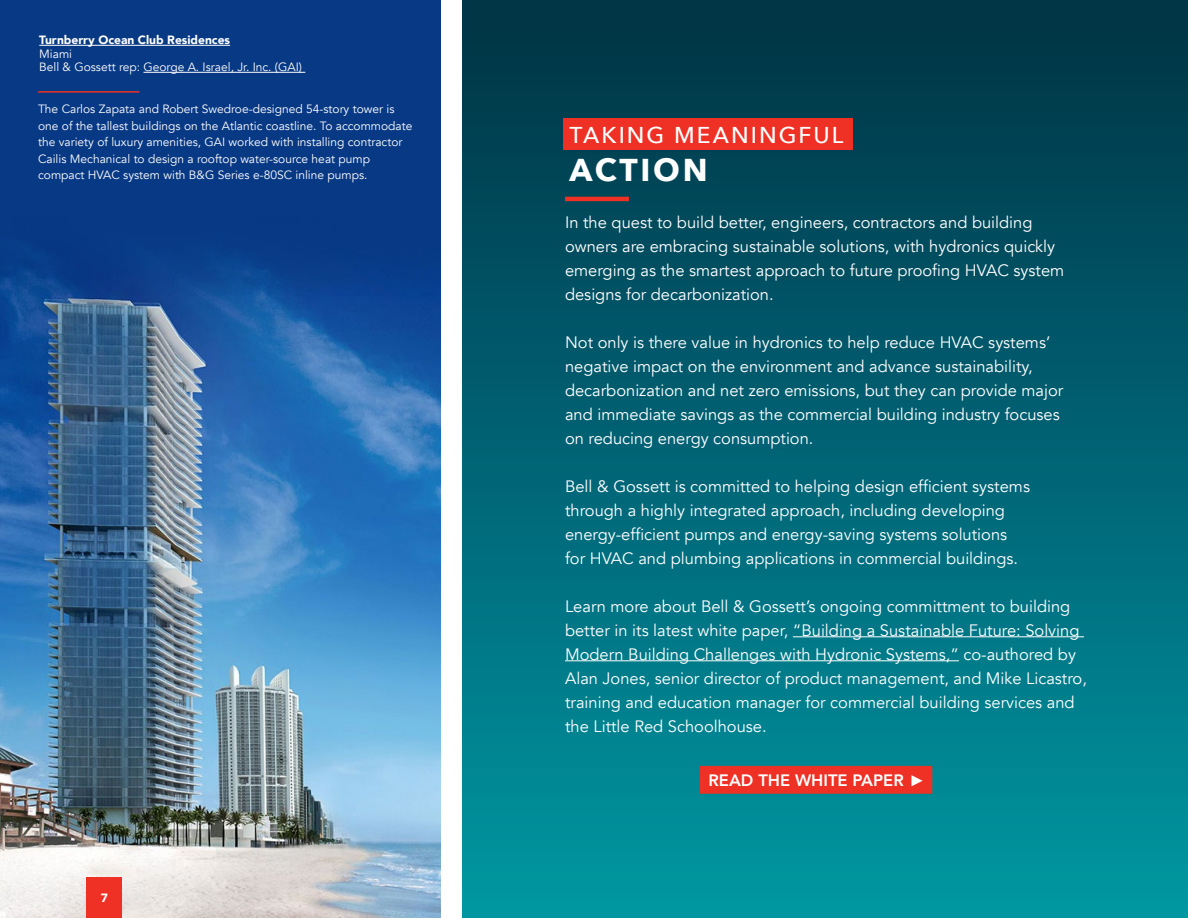
<style>
.page{position:relative;width:1188px;height:918px;background:#fff}
.page>*{position:absolute;margin:0;border:0;box-sizing:border-box;transform-origin:0 0}
.t1{font:700 31.5px "Avenir Next";letter-spacing:.09em;color:#fff}
.t2{font:500 22.8px "Avenir Next";letter-spacing:.09em;color:#fff}
.t3{font:16.5px/24px "Avenir";color:#fff}
.t4{font:800 16.5px "Avenir";color:#fff}
.t5{font:12px/16.5px "Avenir";color:#fff}
.t6{font:900 12px "Avenir";color:#fff}
</style>
<div class="page">
<div style="left:0;top:0;width:441px;height:918px;background:#083985"></div>
<img style="left:0;top:254px;width:441px;height:664px">
<div style="left:463px;top:0;width:725px;height:918px;background:linear-gradient(to bottom,#003245,#0097a3)"></div>
<div style="left:86px;top:878px;width:36px;height:40px;background:#ee3124"></div>
<hr style="left:793px;top:636px;width:291px;height:1px;background:#fff">
<hr style="left:565px;top:660px;width:394px;height:1px;background:#fff">
<hr style="left:565px;top:197px;width:64px;height:4px;background:#ee3124">
<div style="left:700px;top:766px;width:232px;height:28px;background:#ee3124"></div>
<svg style="left:911px;top:775px;width:12px;height:11px"></svg>
<div style="left:564px;top:118px;width:289px;height:32px;background:#ee3124"></div>
<hr style="left:39px;top:45px;width:191px;height:1px;background:#fff">
<hr style="left:144px;top:72px;width:161px;height:1px;background:#fff">
<hr style="left:38px;top:91px;width:101px;height:2px;background:#ee3124">
<p class="t6" style="left:39px;top:30px;width:192px">Turnberry Ocean Club Residences</p>
<p class="t5" style="left:39px;top:47px;width:264px;line-height:13.5px">Miami<br>Bell &amp; Gossett rep: George A. Israel, Jr. Inc. (GAI)</p>
<p class="t5" style="left:38px;top:101px;width:376px">The Carlos Zapata and Robert Swedroe-designed 54-story tower is one of the tallest buildings on the Atlantic coastline. To accommodate the variety of luxury amenities, GAI worked with installing contractor Cailis Mechanical to design a rooftop water-source heat pump compact HVAC system with B&amp;G Series e-80SC inline pumps.</p>
<p class="t6" style="left:101px;top:887px;width:9px">7</p>
<h2 class="t2" style="left:570px;top:115px;width:276px">TAKING MEANINGFUL</h2>
<h1 class="t1" style="left:570px;top:143px;width:140px">ACTION</h1>
<p class="t3" style="left:565px;top:210px;width:501px">In the quest to build better, engineers, contractors and building owners are embracing sustainable solutions, with hydronics quickly emerging as the smartest approach to future proofing HVAC system designs for decarbonization.</p>
<p class="t3" style="left:565px;top:330px;width:500px">Not only is there value in hydronics to help reduce HVAC systems’ negative impact on the environment and advance sustainability, decarbonization and net zero emissions, but they can provide major and immediate savings as the commercial building industry focuses on reducing energy consumption.</p>
<p class="t3" style="left:565px;top:474px;width:466px">Bell &amp; Gossett is committed to helping design efficient systems through a highly integrated approach, including developing energy-efficient pumps and energy-saving systems solutions for HVAC and plumbing applications in commercial buildings.</p>
<p class="t3" style="left:565px;top:594px;width:523px">Learn more about Bell &amp; Gossett’s ongoing committment to building better in its latest white paper, “Building a Sustainable Future: Solving Modern Building Challenges with Hydronic Systems,” co-authored by Alan Jones, senior director of product management, and Mike Licastro, training and education manager for commercial building services and the Little Red Schoolhouse.</p>
<p class="t4" style="left:709px;top:768px;width:197px">READ THE WHITE PAPER</p>
</div>
